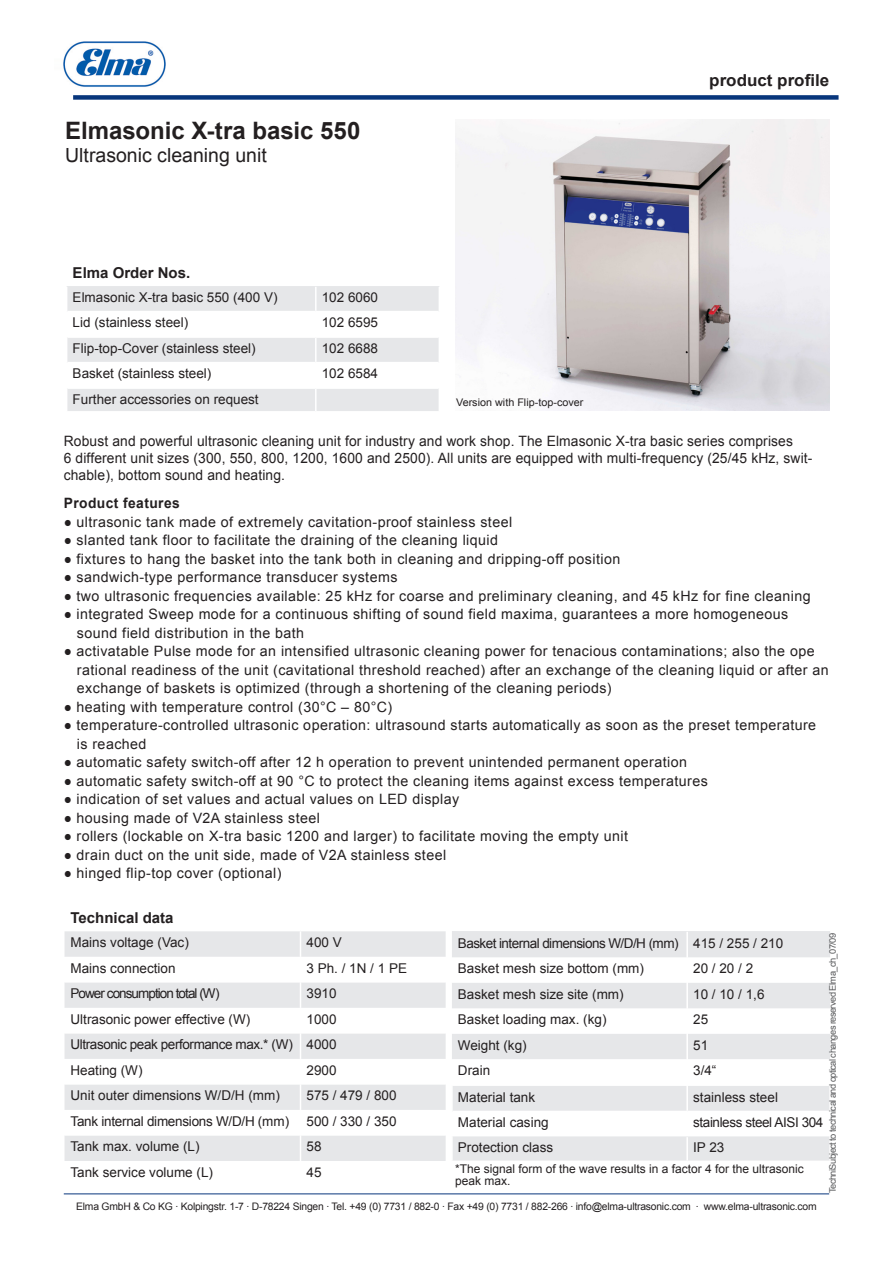
<style>
.page{position:relative;width:893px;height:1263px;background:#fff}
.page>*{position:absolute;margin:0;border:0;box-sizing:border-box;transform-origin:0 0}
.t1{font:700 24px "Arial";color:#231f20}
.t2{font:19.5px "Arial";color:#231f20}
.t3{font:700 16.5px "Arial";color:#231f20}
.t4{font:700 15px "Arial";color:#231f20}
.t5{font:14.25px "Arial";letter-spacing:.03em;color:#231f20;scale:.95 1}
.t6{font:14.25px/16.5px "Arial";letter-spacing:.01em;color:#231f20}
.t7{font:14.25px "Arial";letter-spacing:.03em;color:#231f20}
.t8{font:700 14.25px "Arial";letter-spacing:.03em;color:#231f20}
.t9{font:13.5px "Arial";color:#231f20}
.t10{font:13.5px "Arial";letter-spacing:-.03em;color:#231f20}
.t11{font:13.5px "Arial";letter-spacing:-.04em;color:#231f20}
.t12{font:13.5px "Arial";letter-spacing:-.02em;color:#231f20}
.t13{font:13.5px "Arial";letter-spacing:-.07em;color:#231f20}
.t14{font:12px/12px "Arial";color:#231f20}
.t15{font:10.5px "Arial";color:#231f20}
.t16{font:10.35px "Arial";letter-spacing:-.02em;color:#231f20}
.t17{font:9px "Arial";letter-spacing:-.06em;color:#57585a}
</style>
<div class="page">
<hr style="left:64px;top:1193px;width:765px;height:1px;background:#08367c">
<div style="left:73px;top:95px;width:765px;height:5px;background:#08367c"></div>
<img style="left:63px;top:41px;width:103px;height:46px">
<img style="left:455px;top:120px;width:374px;height:291px">
<svg style="left:67px;top:286px;width:372px;height:125px;fill:#e6e7e9"></svg>
<hr style="left:315px;top:287px;width:2px;height:24px;background:#fff">
<hr style="left:67px;top:311px;width:249px;height:1px;background:#fff">
<hr style="left:316px;top:311px;width:123px;height:1px;background:#fff">
<hr style="left:315px;top:312px;width:2px;height:24px;background:#fff">
<hr style="left:67px;top:336px;width:249px;height:2px;background:#fff">
<hr style="left:316px;top:336px;width:123px;height:2px;background:#fff">
<hr style="left:315px;top:338px;width:2px;height:24px;background:#fff">
<hr style="left:67px;top:362px;width:249px;height:1px;background:#fff">
<hr style="left:316px;top:362px;width:123px;height:1px;background:#fff">
<hr style="left:315px;top:363px;width:2px;height:24px;background:#fff">
<hr style="left:67px;top:387px;width:249px;height:2px;background:#fff">
<hr style="left:316px;top:387px;width:123px;height:2px;background:#fff">
<hr style="left:315px;top:389px;width:2px;height:22px;background:#fff">
<svg style="left:64px;top:931px;width:382px;height:230px"></svg>
<svg style="left:452px;top:931px;width:378px;height:229px;fill:#e6e7e9"></svg>
<hr style="left:451px;top:1111px;width:2px;height:25px;background:#fff">
<hr style="left:829px;top:1111px;width:2px;height:25px;background:#fff">
<hr style="left:829px;top:1136px;width:2px;height:24px;background:#fff">
<hr style="left:686px;top:1112px;width:2px;height:24px;background:#fff">
<hr style="left:451px;top:1136px;width:2px;height:24px;background:#fff">
<hr style="left:686px;top:1137px;width:2px;height:23px;background:#fff">
<hr style="left:451px;top:1086px;width:2px;height:25px;background:#fff">
<hr style="left:829px;top:1086px;width:2px;height:25px;background:#fff">
<hr style="left:686px;top:1086px;width:2px;height:25px;background:#fff">
<hr style="left:453px;top:1111px;width:234px;height:1px;background:#fff">
<hr style="left:687px;top:1111px;width:142px;height:1px;background:#fff">
<hr style="left:686px;top:932px;width:2px;height:25px;background:#fff">
<hr style="left:686px;top:957px;width:2px;height:26px;background:#fff">
<hr style="left:686px;top:983px;width:2px;height:25px;background:#fff">
<hr style="left:686px;top:1008px;width:2px;height:26px;background:#fff">
<hr style="left:686px;top:1034px;width:2px;height:25px;background:#fff">
<hr style="left:686px;top:1059px;width:2px;height:27px;background:#fff">
<p class="t1" style="left:65px;top:114px;width:297px">Elmasonic X-tra basic 550</p>
<p class="t2" style="left:65px;top:142px;width:203px">Ultrasonic cleaning unit</p>
<p class="t4" style="left:73px;top:263px;width:119px">Elma Order Nos.</p>
<p class="t9" style="left:73px;top:288px;width:206px">Elmasonic X-tra basic 550 (400 V)</p>
<p class="t9" style="left:322px;top:288px;width:58px">102 6060</p>
<p class="t9" style="left:73px;top:314px;width:117px">Lid (stainless steel)</p>
<p class="t9" style="left:322px;top:314px;width:58px">102 6595</p>
<p class="t9" style="left:73px;top:339px;width:185px">Flip-top-Cover (stainless steel)</p>
<p class="t9" style="left:322px;top:339px;width:58px">102 6688</p>
<p class="t9" style="left:73px;top:365px;width:140px">Basket (stainless steel)</p>
<p class="t9" style="left:322px;top:365px;width:58px">102 6584</p>
<p class="t9" style="left:73px;top:390px;width:188px">Further accessories on request</p>
<p class="t15" style="left:456px;top:396px;width:129px">Version with Flip-top-cover</p>
<p class="t3" style="left:709px;top:70px;width:121px">product profile</p>
<p class="t6" style="left:64px;top:432px;width:731px">Robust and powerful ultrasonic cleaning unit for industry and work shop. The Elmasonic X-tra basic series comprises</p>
<p class="t6" style="left:64px;top:450px;width:750px">6 different unit sizes (300, 550, 800, 1200, 1600 and 2500). All units are equipped with multi-frequency (25/45 kHz, swit&shy;chable), bottom sound and heating.</p>
<p class="t8" style="left:64px;top:494px;width:118px">Product features</p>
<p class="t5" style="left:64px;top:512px;width:474px">● ultrasonic tank made of extremely cavitation-proof stainless steel</p>
<p class="t5" style="left:64px;top:531px;width:459px">● slanted tank floor to facilitate the draining of the cleaning liquid</p>
<p class="t5" style="left:64px;top:549px;width:587px">● fixtures to hang the basket into the tank both in cleaning and dripping-off position</p>
<p class="t5" style="left:64px;top:568px;width:353px">● sandwich-type performance transducer systems</p>
<p class="t5" style="left:64px;top:586px;width:788px">● two ultrasonic frequencies available: 25 kHz for coarse and preliminary cleaning, and 45 kHz for fine cleaning</p>
<p class="t5" style="left:64px;top:605px;width:764px">● integrated Sweep mode for a continuous shifting of sound field maxima, guarantees a more homogeneous</p>
<p class="t7" style="left:77px;top:623px;width:229px">sound field distribution in the bath</p>
<p class="t5" style="left:64px;top:642px;width:792px">● activatable Pulse mode for an intensified ultrasonic cleaning power for tenacious contaminations; also the ope</p>
<p class="t7" style="left:77px;top:660px;width:753px">rational readiness of the unit (cavitational threshold reached) after an exchange of the cleaning liquid or after an</p>
<p class="t7" style="left:77px;top:679px;width:536px">exchange of baskets is optimized (through a shortening of the cleaning periods)</p>
<p class="t5" style="left:64px;top:697px;width:347px">● heating with temperature control (30°C – 80°C)</p>
<p class="t5" style="left:64px;top:716px;width:793px">● temperature-controlled ultrasonic operation: ultrasound starts automatically as soon as the preset temperature</p>
<p class="t7" style="left:77px;top:734px;width:71px">is reached</p>
<p class="t5" style="left:64px;top:753px;width:658px">● automatic safety switch-off after 12 h operation to prevent unintended permanent operation</p>
<p class="t5" style="left:64px;top:771px;width:679px">● automatic safety switch-off at 90 °C to protect the cleaning items against excess temperatures</p>
<p class="t5" style="left:64px;top:790px;width:418px">● indication of set values and actual values on LED display</p>
<p class="t5" style="left:64px;top:808px;width:271px">● housing made of V2A stainless steel</p>
<p class="t5" style="left:64px;top:827px;width:595px">● rollers (lockable on X-tra basic 1200 and larger) to facilitate moving the empty unit</p>
<p class="t5" style="left:64px;top:845px;width:404px">● drain duct on the unit side, made of V2A stainless steel</p>
<p class="t5" style="left:64px;top:864px;width:231px">● hinged flip-top cover (optional)</p>
<p class="t4" style="left:71px;top:908px;width:105px">Technical data</p>
<p class="t9" style="left:71px;top:933px;width:120px">Mains voltage (Vac)</p>
<p class="t9" style="left:306px;top:933px;width:37px">400 V</p>
<p class="t9" style="left:71px;top:959px;width:107px">Mains connection</p>
<p class="t9" style="left:306px;top:959px;width:102px">3 Ph. / 1N / 1 PE</p>
<p class="t13" style="left:71px;top:984px;width:150px">Power consumption total (W)</p>
<p class="t9" style="left:306px;top:984px;width:32px">3910</p>
<p class="t9" style="left:71px;top:1010px;width:181px">Ultrasonic power effective (W)</p>
<p class="t9" style="left:306px;top:1010px;width:32px">1000</p>
<p class="t10" style="left:71px;top:1036px;width:224px">Ultrasonic peak performance max.* (W)</p>
<p class="t9" style="left:306px;top:1036px;width:32px">4000</p>
<p class="t9" style="left:71px;top:1061px;width:74px">Heating (W)</p>
<p class="t9" style="left:306px;top:1061px;width:32px">2900</p>
<p class="t9" style="left:71px;top:1087px;width:211px">Unit outer dimensions W/D/H (mm)</p>
<p class="t9" style="left:306px;top:1087px;width:92px">575 / 479 / 800</p>
<p class="t12" style="left:71px;top:1112px;width:220px">Tank internal dimensions W/D/H (mm)</p>
<p class="t9" style="left:306px;top:1112px;width:92px">500 / 330 / 350</p>
<p class="t9" style="left:71px;top:1138px;width:131px">Tank max. volume (L)</p>
<p class="t9" style="left:306px;top:1138px;width:17px">58</p>
<p class="t9" style="left:71px;top:1163px;width:144px">Tank service volume (L)</p>
<p class="t9" style="left:306px;top:1163px;width:17px">45</p>
<p class="t17" style="left:827px;top:1193px;width:261px;rotate:-90deg">TechniSubject to technical and optical changes reserved Elma_ch_07/09</p>
<p class="t11" style="left:458px;top:934px;width:222px">Basket internal dimensions W/D/H (mm)</p>
<p class="t9" style="left:693px;top:934px;width:92px">415 / 255 / 210</p>
<p class="t9" style="left:458px;top:959px;width:188px">Basket mesh size bottom (mm)</p>
<p class="t9" style="left:693px;top:959px;width:62px">20 / 20 / 2</p>
<p class="t9" style="left:458px;top:985px;width:167px">Basket mesh size site (mm)</p>
<p class="t9" style="left:693px;top:985px;width:73px">10 / 10 / 1,6</p>
<p class="t9" style="left:458px;top:1010px;width:150px">Basket loading max. (kg)</p>
<p class="t9" style="left:693px;top:1010px;width:17px">25</p>
<p class="t9" style="left:458px;top:1036px;width:70px">Weight (kg)</p>
<p class="t9" style="left:693px;top:1036px;width:17px">51</p>
<p class="t9" style="left:458px;top:1061px;width:34px">Drain</p>
<p class="t9" style="left:693px;top:1061px;width:25px">3/4“</p>
<p class="t9" style="left:458px;top:1088px;width:79px">Material tank</p>
<p class="t9" style="left:693px;top:1088px;width:86px">stainless steel</p>
<p class="t9" style="left:458px;top:1114px;width:92px">Material casing</p>
<p class="t10" style="left:693px;top:1114px;width:132px">stainless steel AISI 304</p>
<p class="t9" style="left:458px;top:1139px;width:97px">Protection class</p>
<p class="t9" style="left:693px;top:1139px;width:33px">IP 23</p>
<p class="t14" style="left:455px;top:1162px;width:350px">*The signal form of the wave results in a factor 4 for the ultrasonic peak max.</p>
<p class="t16" style="left:76px;top:1199px;width:742px">Elma GmbH &amp; Co KG · Kolpingstr. 1-7 · D-78224 Singen · Tel. +49 (0) 7731 / 882-0 · Fax +49 (0) 7731 / 882-266 · info@elma-ultrasonic.com · www.elma-ultrasonic.com</p>
</div>
